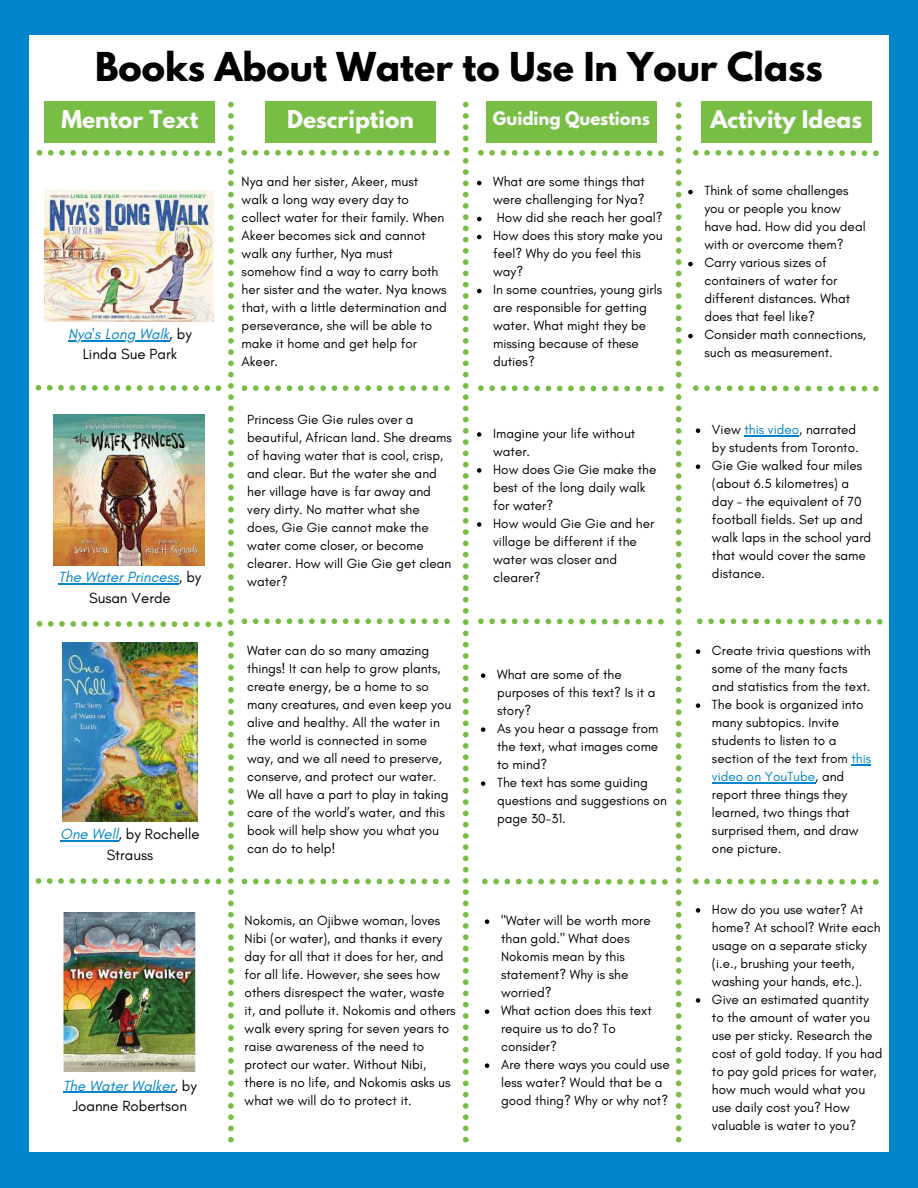
<style>
.page{position:relative;width:918px;height:1188px;background:#0085ca}
.page>*{position:absolute;margin:0;border:0;box-sizing:border-box;transform-origin:0 0}
.t1{font:700 35.25px "League Spartan";color:#000}
.t2{font:700 21.75px "League Spartan";color:#fafafa}
.t3{font:700 16.5px "League Spartan";color:#fafafa}
.t4{font:15px/20.2px "Glacial Indifference";color:#000;text-align:center}
.t5{font:italic 15px/20.2px "Glacial Indifference";color:#0085ca;text-align:center}
.t6{font:13.5px/18px "Glacial Indifference";color:#000}
.s1{font-style:italic;color:#0085ca}
.s2{font-style:normal;color:#000}
.s3{color:#0085ca}
</style>
<div class="page">
<div style="left:29px;top:36px;width:859px;height:1116px;background:#fff"></div>
<div style="left:45px;top:102px;width:170px;height:41px;background:#78be44"></div>
<div style="left:265px;top:102px;width:171px;height:41px;background:#78be44"></div>
<div style="left:486px;top:102px;width:171px;height:41px;background:#78be44"></div>
<div style="left:701px;top:102px;width:171px;height:41px;background:#78be44"></div>
<svg style="left:228px;top:102px;width:6px;height:1040px"></svg>
<svg style="left:463px;top:102px;width:6px;height:1040px"></svg>
<svg style="left:676px;top:102px;width:5px;height:1040px"></svg>
<svg style="left:37px;top:150px;width:185px;height:6px"></svg>
<svg style="left:241px;top:150px;width:209px;height:6px"></svg>
<svg style="left:478px;top:150px;width:186px;height:6px"></svg>
<svg style="left:693px;top:150px;width:186px;height:6px"></svg>
<img style="left:45px;top:191px;width:168px;height:130px">
<svg style="left:693px;top:385px;width:186px;height:6px"></svg>
<svg style="left:478px;top:385px;width:186px;height:6px"></svg>
<svg style="left:242px;top:385px;width:208px;height:6px"></svg>
<svg style="left:36px;top:385px;width:185px;height:6px"></svg>
<img style="left:54px;top:414px;width:151px;height:151px">
<svg style="left:37px;top:621px;width:185px;height:6px"></svg>
<svg style="left:242px;top:618px;width:208px;height:6px"></svg>
<svg style="left:478px;top:618px;width:186px;height:7px"></svg>
<svg style="left:697px;top:618px;width:186px;height:7px"></svg>
<img style="left:63px;top:643px;width:135px;height:179px">
<svg style="left:242px;top:879px;width:208px;height:5px"></svg>
<svg style="left:36px;top:878px;width:185px;height:6px"></svg>
<svg style="left:482px;top:879px;width:186px;height:6px"></svg>
<svg style="left:693px;top:879px;width:186px;height:6px"></svg>
<img style="left:64px;top:913px;width:132px;height:159px">
<hr style="left:68px;top:340px;width:101px;height:1px;background:#0085ca">
<svg style="left:477px;top:181px;width:4px;height:4px"></svg>
<svg style="left:477px;top:217px;width:4px;height:4px"></svg>
<svg style="left:477px;top:235px;width:4px;height:4px"></svg>
<svg style="left:477px;top:289px;width:4px;height:4px"></svg>
<svg style="left:688px;top:190px;width:5px;height:4px"></svg>
<svg style="left:688px;top:262px;width:5px;height:4px"></svg>
<svg style="left:688px;top:334px;width:5px;height:4px"></svg>
<hr style="left:59px;top:583px;width:120px;height:2px;background:#0085ca">
<svg style="left:477px;top:432px;width:4px;height:5px"></svg>
<svg style="left:477px;top:468px;width:4px;height:5px"></svg>
<svg style="left:477px;top:522px;width:4px;height:5px"></svg>
<svg style="left:696px;top:428px;width:4px;height:5px"></svg>
<hr style="left:744px;top:435px;width:55px;height:1px;background:#0085ca">
<svg style="left:696px;top:464px;width:4px;height:5px"></svg>
<hr style="left:60px;top:840px;width:58px;height:2px;background:#0085ca">
<svg style="left:481px;top:673px;width:4px;height:5px"></svg>
<svg style="left:481px;top:727px;width:4px;height:5px"></svg>
<svg style="left:481px;top:781px;width:4px;height:5px"></svg>
<svg style="left:696px;top:649px;width:4px;height:5px"></svg>
<svg style="left:696px;top:703px;width:4px;height:5px"></svg>
<svg style="left:851px;top:764px;width:20px;height:1px"></svg>
<hr style="left:712px;top:782px;width:103px;height:1px;background:#0085ca">
<hr style="left:63px;top:1092px;width:111px;height:1px;background:#0085ca">
<svg style="left:485px;top:919px;width:4px;height:5px"></svg>
<svg style="left:485px;top:1009px;width:4px;height:5px"></svg>
<svg style="left:485px;top:1063px;width:4px;height:5px"></svg>
<svg style="left:696px;top:908px;width:4px;height:5px"></svg>
<svg style="left:696px;top:998px;width:4px;height:5px"></svg>
<h1 class="t1" style="left:95px;top:49px;width:729px">Books About Water to Use In Your Class</h1>
<h2 class="t2" style="left:62px;top:108px;width:138px">Mentor Text</h2>
<h2 class="t2" style="left:287px;top:108px;width:128px">Description</h2>
<p class="t3" style="left:493px;top:111px;width:158px">Guiding Questions</p>
<h2 class="t2" style="left:710px;top:108px;width:153px">Activity Ideas</h2>
<p class="t4" style="left:68px;top:324px;width:125px"><span class="s1">Nya's Long Walk</span>, by<br>Linda Sue Park</p>
<p class="t5" style="left:59px;top:567px;width:144px">The Water Princess<span class="s2">, by<br>Susan Verde</span></p>
<p class="t4" style="left:60px;top:824px;width:141px"><span class="s1">One Well</span>, by Rochelle<br>Strauss</p>
<p class="t4" style="left:63px;top:1075px;width:135px"><span class="s1">The Water Walker</span>, by<br>Joanne Robertson</p>
<p class="t6" style="left:242px;top:173px;width:207px">Nya and her sister, Akeer, must walk a long way every day to collect water for their family. When<br>Akeer becomes sick and cannot walk any further, Nya must somehow find a way to carry both her sister and the water. Nya knows that, with a little determination and perseverance, she will be able to make it home and get help for<br>Akeer.</p>
<p class="t6" style="left:493px;top:173px;width:171px">What are some things that were challenging for Nya?<br>How did she reach her goal?<br>How does this story make you feel? Why do you feel this way?<br>In some countries, young girls are responsible for getting water. What might they be missing because of these duties?</p>
<p class="t6" style="left:704px;top:182px;width:163px">Think of some challenges you or people you know have had. How did you deal with or overcome them?<br>Carry various sizes of containers of water for different distances. What does that feel like?<br>Consider math connections, such as measurement.</p>
<p class="t6" style="left:247px;top:410px;width:206px">Princess Gie Gie rules over a beautiful, African land. She dreams of having water that is cool, crisp, and clear. But the water she and her village have is far away and very dirty. No matter what she does, Gie Gie cannot make the water come closer, or become clearer. How will Gie Gie get clean water?</p>
<p class="t6" style="left:247px;top:641px;width:206px">Water can do so many amazing things! It can help to grow plants, create energy, be a home to so many creatures, and even keep you alive and healthy. All the water in the world is connected in some way, and we all need to preserve, conserve, and protect our water.<br>We all have a part to play in taking care of the world’s water, and this book will help show you what you can do to help!</p>
<p class="t6" style="left:493px;top:424px;width:165px">Imagine your life without water.<br>How does Gie Gie make the best of the long daily walk for water?<br>How would Gie Gie and her village be different if the water was closer and clearer?</p>
<p class="t6" style="left:712px;top:420px;width:161px">View <span class="s3">this video</span>, narrated by students from Toronto.<br>Gie Gie walked four miles (about 6.5 kilometres) a day - the equivalent of 70 football fields. Set up and walk laps in the school yard that would cover the same distance.</p>
<p class="t6" style="left:497px;top:665px;width:171px">What are some of the purposes of this text? Is it a story?<br>As you hear a passage from the text, what images come to mind?<br>The text has some guiding questions and suggestions on page 30-31.</p>
<p class="t6" style="left:712px;top:641px;width:161px">Create trivia questions with some of the many facts and statistics from the text.<br>The book is organized into many subtopics. Invite students to listen to a section of the text from <span class="s3">this video on YouTube</span>, and report three things they learned, two things that surprised them, and draw one picture.</p>
<p class="t6" style="left:245px;top:911px;width:213px">Nokomis, an Ojibwe woman, loves Nibi (or water), and thanks it every day for all that it does for her, and for all life. However, she sees how others disrespect the water, waste it, and pollute it. Nokomis and others walk every spring for seven years to raise awareness of the need to protect our water. Without Nibi, there is no life, and Nokomis asks us what we will do to protect it.</p>
<p class="t6" style="left:501px;top:911px;width:170px">"Water will be worth more than gold." What does<br>Nokomis mean by this statement? Why is she worried?<br>What action does this text require us to do? To consider?<br>Are there ways you could use less water? Would that be a good thing? Why or why not?</p>
<p class="t6" style="left:712px;top:900px;width:172px">How do you use water? At home? At school? Write each usage on a separate sticky (i.e., brushing your teeth, washing your hands, etc.).<br>Give an estimated quantity to the amount of water you use per sticky. Research the cost of gold today. If you had to pay gold prices for water, how much would what you use daily cost you? How valuable is water to you?</p>
</div>
